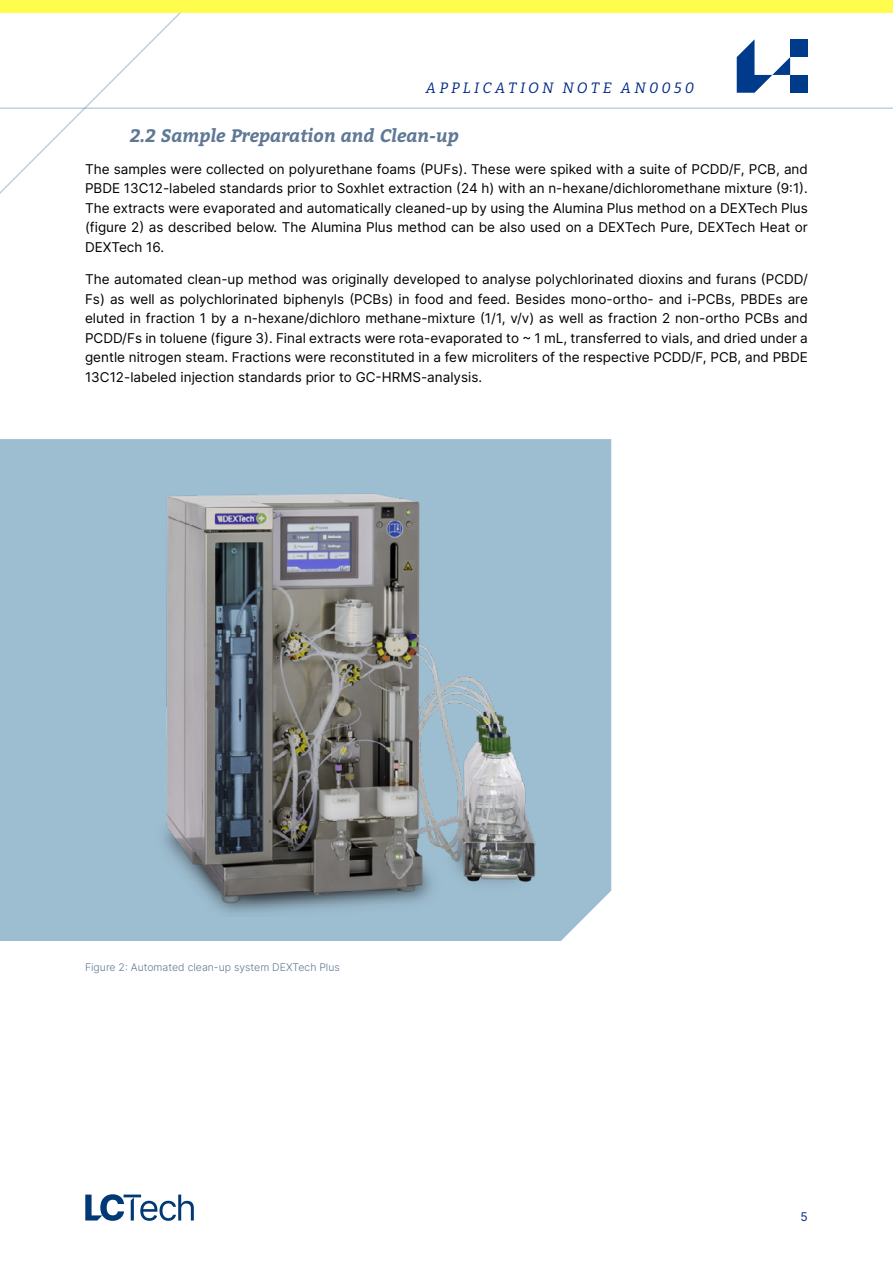
<style>
.page{position:relative;width:893px;height:1263px;background:#fff}
.page>*{position:absolute;margin:0;border:0;box-sizing:border-box;transform-origin:0 0}
.Headline_3{font:italic 700 18px "Bitter";color:#5f7895}
.t1{font:italic 100 15px "Bitter";letter-spacing:.2em;color:#002a88}
.Fließtext{font:13.5px/19.5px "Inter";color:#000;text-align:justify}
.t2{font:12px "Inter";color:#002a88}
.Bildunterschrift{font:10.5px "Inter";color:#5f7895}
</style>
<div class="page">
<hr style="left:0;top:107px;width:893px;height:2px;background:#527d96">
<svg style="left:0;top:13px;width:202px;height:181px"></svg>
<div style="left:0;top:0;width:893px;height:13px;background:#fefd4e"></div>
<svg style="left:85px;top:1194px;width:109px;height:27px"></svg>
<svg style="left:737px;top:39px;width:53px;height:54px"></svg>
<div style="left:790px;top:39px;width:18px;height:18px;background:#003b8b"></div>
<div style="left:790px;top:75px;width:18px;height:18px;background:#003b8b"></div>
<div style="left:0;top:439px;width:611px;height:502px;background:#9dbdd0"></div>
<img style="left:116px;top:439px;width:462px;height:477px">
<p class="t1" style="left:426px;top:78px;width:270px">APPLICATION NOTE AN0050</p>
<p class="Headline_3" style="left:130px;top:123px;width:330px">2.2 Sample Preparation and Clean-up</p>
<p class="Fließtext" style="left:85px;top:159px;width:724px">The samples were collected on polyurethane foams (PUFs). These were spiked with a suite of PCDD/F, PCB, and PBDE 13C12-labeled standards prior to Soxhlet extraction (24 h) with an n-hexane/dichloromethane mixture (9:1).<br>The extracts were evaporated and automatically cleaned-up by using the Alumina Plus method on a DEXTech Plus (figure 2) as described below. The Alumina Plus method can be also used on a DEXTech Pure, DEXTech Heat or DEXTech 16.</p>
<p class="Fließtext" style="left:85px;top:269px;width:724px">The automated clean-up method was originally developed to analyse polychlorinated dioxins and furans (PCDD/ Fs) as well as polychlorinated biphenyls (PCBs) in food and feed. Besides mono-ortho- and i-PCBs, PBDEs are eluted in fraction 1 by a n-hexane/dichloro methane-mixture (1/1, v/v) as well as fraction 2 non-ortho PCBs and PCDD/Fs in toluene (figure 3). Final extracts were rota-evaporated to ~ 1 mL, transferred to vials, and dried under a gentle nitrogen steam. Fractions were reconstituted in a few microliters of the respective PCDD/F, PCB, and PBDE 13C12-labeled injection standards prior to GC-HRMS-analysis.</p>
<p class="Bildunterschrift" style="left:85px;top:960px;width:256px">Figure 2: Automated clean-up system DEXTech Plus</p>
<p class="t2" style="left:801px;top:1208px;width:9px">5</p>
</div>
